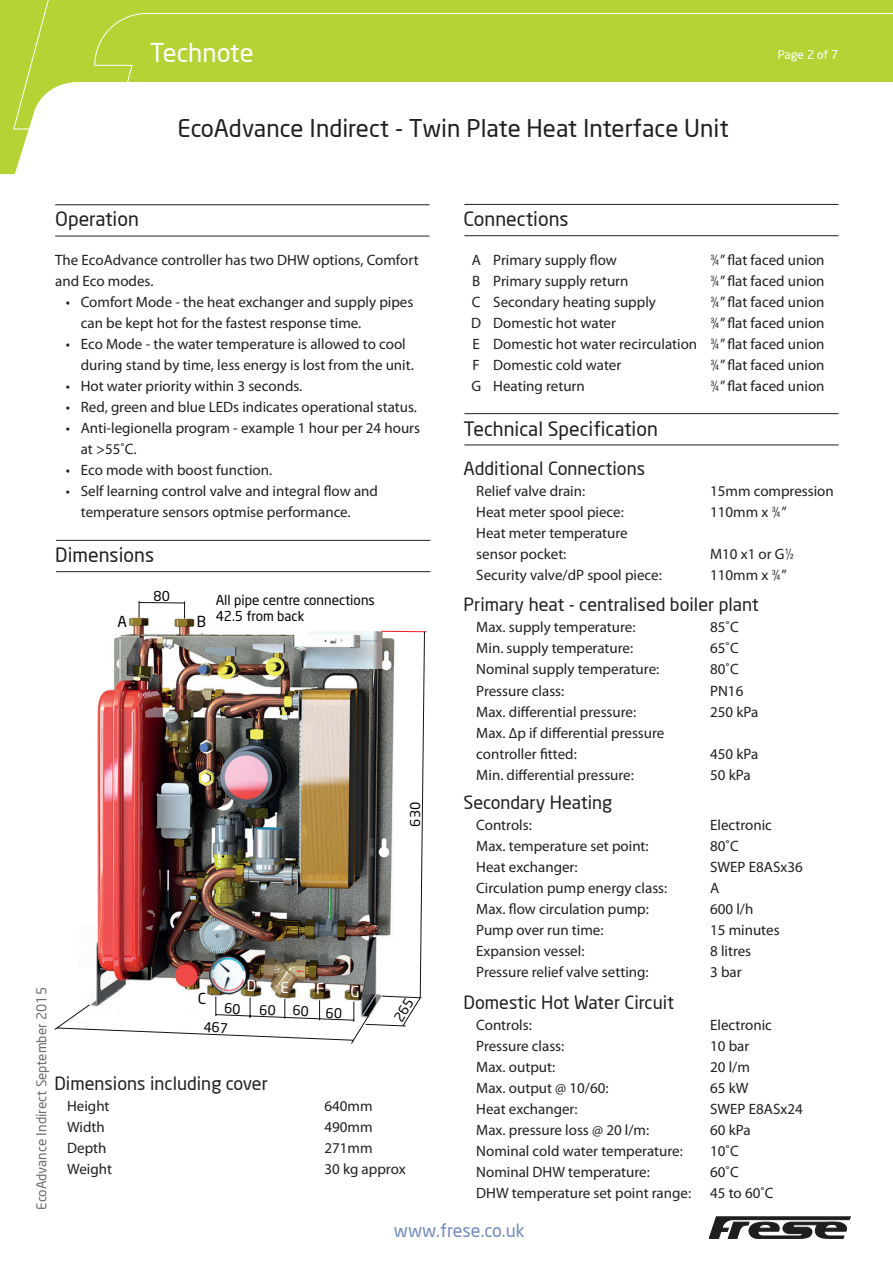
<style>
.page{position:relative;width:893px;height:1263px;background:#fff}
.page>*{position:absolute;margin:0;border:0;box-sizing:border-box;transform-origin:0 0}
.t1{font:25.5px "Neo Sans";color:#fff}
.t2{font:24px "Neo Sans";color:#231f20}
.t3{font:19.5px "Neo Sans";color:#231f20}
.t4{font:18px "Neo Sans";color:#231f20}
.t5{font:18px "Neo Sans";color:#738cbd}
.t6{font:15px/21px "Myriad Pro";color:#231f20}
.t7{font:15px "Neo Sans";color:#fff}
.t8{font:15px "Neo Sans";color:#000001}
.t9{font:13.5px/16.2px "Neo Sans";color:#000001}
.t10{font:13.5px "Neo Sans";color:#6c6d70}
.t11{font:12px "Neo Sans";letter-spacing:-.01em;color:#fff}
.s1{font-family:"Univers";font-weight:300;font-stretch:condensed}
</style>
<div class="page">
<div style="left:0;top:0;width:893px;height:82px;background:#b5d334"></div>
<svg style="left:0;top:0;width:77px;height:174px"></svg>
<hr style="left:146px;top:13px;width:747px;height:1px;background:#fff">
<svg style="left:94px;top:13px;width:52px;height:69px"></svg>
<svg style="left:709px;top:1217px;width:141px;height:21px"></svg>
<hr style="left:55px;top:204px;width:374px;height:1px;background:#231f20">
<hr style="left:55px;top:236px;width:374px;height:1px;background:#231f20">
<hr style="left:56px;top:540px;width:374px;height:1px;background:#231f20">
<hr style="left:56px;top:571px;width:374px;height:1px;background:#231f20">
<img style="left:96px;top:617px;width:42px;height:378px">
<img style="left:138px;top:601px;width:287px;height:394px">
<hr style="left:464px;top:204px;width:374px;height:1px;background:#231f20">
<hr style="left:464px;top:235px;width:374px;height:1px;background:#231f20">
<hr style="left:464px;top:413px;width:374px;height:1px;background:#231f20">
<hr style="left:464px;top:445px;width:374px;height:1px;background:#231f20">
<svg style="left:410px;top:803px;width:10px;height:23px"></svg>
<svg style="left:55px;top:995px;width:367px;height:48px"></svg>
<h1 class="t1" style="left:150px;top:37px;width:105px">Technote</h1>
<h2 class="t2" style="left:178px;top:114px;width:553px">EcoAdvance Indirect - Twin Plate Heat Interface Unit</h2>
<p class="t11" style="left:778px;top:47px;width:62px">Page 2 of 7</p>
<p class="t3" style="left:55px;top:207px;width:85px">Operation</p>
<p class="t6" style="left:55px;top:250px;width:365px">The EcoAdvance controller has two DHW options, Comfort and Eco modes.</p>
<p class="t6" style="left:81px;top:292px;width:334px;text-indent:-15px">• Comfort Mode - the heat exchanger and supply pipes can be kept hot for the fastest response time.</p>
<p class="t6" style="left:81px;top:334px;width:335px;text-indent:-15px">• Eco Mode - the water temperature is allowed to cool during stand by time, less energy is lost from the unit.</p>
<p class="t6" style="left:66px;top:376px;width:238px">• Hot water priority within 3 seconds.</p>
<p class="t6" style="left:66px;top:397px;width:353px">• Red, green and blue LEDs indicates operational status.</p>
<p class="t6" style="left:81px;top:418px;width:341px;text-indent:-15px">• Anti-legionella program - example 1 hour per 24 hours at &gt;55˚C.</p>
<p class="t6" style="left:66px;top:460px;width:208px">• Eco mode with boost function.</p>
<p class="t6" style="left:81px;top:481px;width:299px;text-indent:-15px">• Self learning control valve and integral flow and temperature sensors optmise performance.</p>
<p class="t3" style="left:55px;top:543px;width:100px">Dimensions</p>
<p class="t9" style="left:154px;top:587px;width:18px">80</p>
<p class="t9" style="left:216px;top:592px;width:161px">All pipe centre connections<br>42.5 from back</p>
<p class="t8" style="left:117px;top:612px;width:11px">A</p>
<p class="t8" style="left:197px;top:612px;width:11px">B</p>
<p class="t7" style="left:247px;top:976px;width:11px">D</p>
<p class="t7" style="left:281px;top:978px;width:10px">E</p>
<p class="t7" style="left:316px;top:979px;width:10px">F</p>
<p class="t7" style="left:350px;top:982px;width:11px">G</p>
<p class="t10" style="left:33px;top:1210px;width:224px;rotate:-90deg">EcoAdvance Indirect September 2015</p>
<p class="t8" style="left:198px;top:989px;width:10px">C</p>
<p class="t9" style="left:293px;top:1003px;width:51px;rotate:2deg">60 60</p>
<p class="t4" style="left:54px;top:1072px;width:215px">Dimensions including cover</p>
<p class="t6" style="left:67px;top:1095px;width:44px">Height</p>
<p class="t6" style="left:324px;top:1095px;width:50px">640mm</p>
<p class="t6" style="left:67px;top:1116px;width:39px">Width</p>
<p class="t6" style="left:324px;top:1116px;width:50px">490mm</p>
<p class="t6" style="left:67px;top:1137px;width:41px">Depth</p>
<p class="t6" style="left:324px;top:1137px;width:50px">271mm</p>
<p class="t6" style="left:67px;top:1158px;width:46px">Weight</p>
<p class="t6" style="left:324px;top:1158px;width:83px">30 kg approx</p>
<p class="t3" style="left:463px;top:207px;width:107px">Connections</p>
<p class="t6" style="left:472px;top:250px;width:147px">A Primary supply flow</p>
<p class="t6" style="left:710px;top:250px;width:116px"><span class="s1">¾</span>” flat faced union</p>
<p class="t6" style="left:472px;top:271px;width:158px">B Primary supply return</p>
<p class="t6" style="left:710px;top:271px;width:116px"><span class="s1">¾</span>” flat faced union</p>
<p class="t6" style="left:472px;top:292px;width:186px">C Secondary heating supply</p>
<p class="t6" style="left:710px;top:292px;width:116px"><span class="s1">¾</span>” flat faced union</p>
<p class="t6" style="left:471px;top:313px;width:146px">D Domestic hot water</p>
<p class="t6" style="left:710px;top:313px;width:116px"><span class="s1">¾</span>” flat faced union</p>
<p class="t6" style="left:473px;top:334px;width:353px">E Domestic hot water recirculation <span class="s1">¾</span>” flat faced union</p>
<p class="t6" style="left:473px;top:355px;width:150px">F Domestic cold water</p>
<p class="t6" style="left:710px;top:355px;width:116px"><span class="s1">¾</span>” flat faced union</p>
<p class="t6" style="left:471px;top:376px;width:115px">G Heating return</p>
<p class="t6" style="left:710px;top:376px;width:116px"><span class="s1">¾</span>” flat faced union</p>
<p class="t3" style="left:463px;top:417px;width:196px">Technical Specification</p>
<p class="t4" style="left:463px;top:457px;width:183px">Additional Connections</p>
<p class="t6" style="left:476px;top:480px;width:110px">Relief valve drain:</p>
<p class="t6" style="left:710px;top:480px;width:125px">15mm compression</p>
<p class="t6" style="left:476px;top:501px;width:149px">Heat meter spool piece:</p>
<p class="t6" style="left:710px;top:501px;width:78px">110mm x <span class="s1">¾</span>”</p>
<p class="t6" style="left:476px;top:522px;width:153px">Heat meter temperature</p>
<p class="t6" style="left:476px;top:543px;width:92px">sensor pocket:</p>
<p class="t6" style="left:710px;top:543px;width:86px">M10 x1 or G<span class="s1">½</span></p>
<p class="t6" style="left:476px;top:564px;width:187px">Security valve/dP spool piece:</p>
<p class="t6" style="left:710px;top:564px;width:78px">110mm x <span class="s1">¾</span>”</p>
<p class="t4" style="left:463px;top:594px;width:297px">Primary heat - centralised boiler plant</p>
<p class="t6" style="left:476px;top:617px;width:161px">Max. supply temperature:</p>
<p class="t6" style="left:710px;top:617px;width:30px">85˚C</p>
<p class="t6" style="left:476px;top:638px;width:158px">Min. supply temperature:</p>
<p class="t6" style="left:710px;top:638px;width:30px">65˚C</p>
<p class="t6" style="left:476px;top:659px;width:185px">Nominal supply temperature:</p>
<p class="t6" style="left:710px;top:659px;width:30px">80˚C</p>
<p class="t6" style="left:476px;top:680px;width:90px">Pressure class:</p>
<p class="t6" style="left:710px;top:680px;width:35px">PN16</p>
<p class="t6" style="left:476px;top:701px;width:161px">Max. differential pressure:</p>
<p class="t6" style="left:710px;top:701px;width:50px">250 kPa</p>
<p class="t6" style="left:476px;top:722px;width:190px">Max. ∆p if differential pressure</p>
<p class="t6" style="left:476px;top:743px;width:102px">controller fitted:</p>
<p class="t6" style="left:710px;top:743px;width:50px">450 kPa</p>
<p class="t6" style="left:476px;top:764px;width:159px">Min. differential pressure:</p>
<p class="t6" style="left:710px;top:764px;width:42px">50 kPa</p>
<p class="t4" style="left:463px;top:791px;width:150px">Secondary Heating</p>
<p class="t6" style="left:476px;top:814px;width:57px">Controls:</p>
<p class="t6" style="left:710px;top:814px;width:63px">Electronic</p>
<p class="t6" style="left:476px;top:835px;width:174px">Max. temperature set point:</p>
<p class="t6" style="left:710px;top:835px;width:30px">80˚C</p>
<p class="t6" style="left:476px;top:856px;width:103px">Heat exchanger:</p>
<p class="t6" style="left:710px;top:856px;width:94px">SWEP E8ASx36</p>
<p class="t6" style="left:476px;top:877px;width:193px">Circulation pump energy class:</p>
<p class="t6" style="left:710px;top:877px;width:11px">A</p>
<p class="t6" style="left:476px;top:898px;width:174px">Max. flow circulation pump:</p>
<p class="t6" style="left:710px;top:898px;width:45px">600 l/h</p>
<p class="t6" style="left:476px;top:919px;width:129px">Pump over run time:</p>
<p class="t6" style="left:710px;top:919px;width:71px">15 minutes</p>
<p class="t6" style="left:476px;top:940px;width:110px">Expansion vessel:</p>
<p class="t6" style="left:710px;top:940px;width:43px">8 litres</p>
<p class="t6" style="left:476px;top:961px;width:174px">Pressure relief valve setting:</p>
<p class="t6" style="left:710px;top:961px;width:33px">3 bar</p>
<p class="t4" style="left:463px;top:991px;width:212px">Domestic Hot Water Circuit</p>
<p class="t6" style="left:476px;top:1014px;width:57px">Controls:</p>
<p class="t6" style="left:710px;top:1014px;width:63px">Electronic</p>
<p class="t6" style="left:476px;top:1035px;width:90px">Pressure class:</p>
<p class="t6" style="left:710px;top:1035px;width:41px">10 bar</p>
<p class="t6" style="left:476px;top:1056px;width:80px">Max. output:</p>
<p class="t6" style="left:710px;top:1056px;width:41px">20 l/m</p>
<p class="t6" style="left:476px;top:1077px;width:134px">Max. output @ 10/60:</p>
<p class="t6" style="left:710px;top:1077px;width:40px">65 kW</p>
<p class="t6" style="left:476px;top:1098px;width:103px">Heat exchanger:</p>
<p class="t6" style="left:710px;top:1098px;width:94px">SWEP E8ASx24</p>
<p class="t6" style="left:476px;top:1119px;width:174px">Max. pressure loss @ 20 l/m:</p>
<p class="t6" style="left:710px;top:1119px;width:42px">60 kPa</p>
<p class="t6" style="left:476px;top:1140px;width:208px">Nominal cold water temperature:</p>
<p class="t6" style="left:710px;top:1140px;width:30px">10˚C</p>
<p class="t6" style="left:476px;top:1161px;width:175px">Nominal DHW temperature:</p>
<p class="t6" style="left:710px;top:1161px;width:30px">60˚C</p>
<p class="t6" style="left:476px;top:1182px;width:216px">DHW temperature set point range:</p>
<p class="t6" style="left:710px;top:1182px;width:65px">45 to 60˚C</p>
<p class="t5" style="left:394px;top:1219px;width:132px">www.frese.co.uk</p>
</div>
